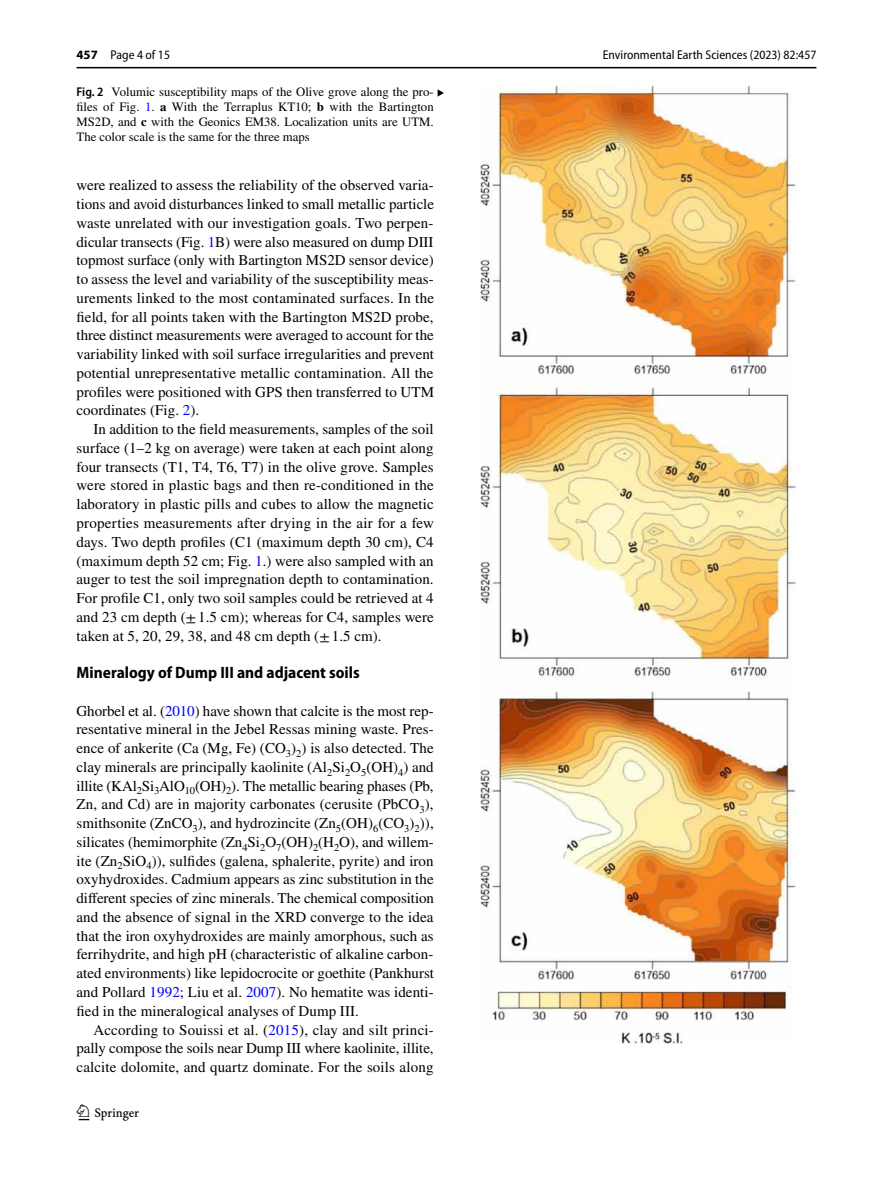
<style>
.page{position:relative;width:893px;height:1187px;background:#fff}
.page>*{position:absolute;margin:0;border:0;box-sizing:border-box;transform-origin:0 0}
.t1{font:22.5px "Springnew Regular 2";color:#000}
.t2{font:700 semi-condensed 16.5px "Myriad Pro";color:#000}
.t3{font:15px/18.8px "STIX";letter-spacing:.005em;color:#000;text-align:justify}
.t4{font:12.75px/15px "STIX";color:#000}
.t5{font:semi-condensed 12.75px "Myriad Pro";color:#000}
.s1{font-weight:700;font-stretch:normal}
.s2{font-family:"Myriad Pro";font-weight:600;font-stretch:semi-condensed}
.s3{font-family:"STIX Math";font-size:12px}
.s4{color:#00f}
.s5{font-weight:700}
</style>
<div class="page">
<hr style="left:77px;top:67px;width:739px;height:1px;background:#000">
<img style="left:480px;top:87px;width:315px;height:956px">
<p class="t5" style="left:77px;top:48px;width:95px"><span class="s1">457</span> Page 4 of 15</p>
<p class="t4" style="left:77px;top:85px;width:370px"><span class="s2">Fig. 2</span> Volumic susceptibility maps of the Olive grove along the pro- <span class="s3">▸ </span>files of Fig. <span class="s4">1</span>. <span class="s5">a</span> With the Terraplus KT10; <span class="s5">b</span> with the Bartington MS2D, and <span class="s5">c</span> with the Geonics EM38. Localization units are UTM.<br>The color scale is the same for the three maps</p>
<p class="t3" style="left:77px;top:177px;width:359px">were realized to assess the reliability of the observed varia&shy;tions and avoid disturbances linked to small metallic particle waste unrelated with our investigation goals. Two perpen&shy;dicular transects (Fig. <span class="s4">1</span>B) were also measured on dump DIII topmost surface (only with Bartington MS2D sensor device) to assess the level and variability of the susceptibility meas&shy;urements linked to the most contaminated surfaces. In the field, for all points taken with the Bartington MS2D probe, three distinct measurements were averaged to account for the variability linked with soil surface irregularities and prevent potential unrepresentative metallic contamination. All the profiles were positioned with GPS then transferred to UTM coordinates (Fig. <span class="s4">2</span>).</p>
<p class="t3" style="left:77px;top:421px;width:359px;text-indent:17px">In addition to the field measurements, samples of the soil surface (1–2 kg on average) were taken at each point along four transects (T1, T4, T6, T7) in the olive grove. Samples were stored in plastic bags and then re-conditioned in the laboratory in plastic pills and cubes to allow the magnetic properties measurements after drying in the air for a few days. Two depth profiles (C1 (maximum depth 30 cm), C4 (maximum depth 52 cm; Fig. <span class="s4">1</span>.) were also sampled with an auger to test the soil impregnation depth to contamination.<br>For profile C1, only two soil samples could be retrieved at 4 and 23 cm depth (±1.5 cm); whereas for C4, samples were taken at 5, 20, 29, 38, and 48 cm depth (±1.5 cm).</p>
<p class="t2" style="left:77px;top:663px;width:285px">Mineralogy of Dump III and adjacent soils</p>
<p class="t3" style="left:77px;top:702px;width:359px">Ghorbel et al. (<span class="s4">2010</span>) have shown that calcite is the most rep&shy;resentative mineral in the Jebel Ressas mining waste. Pres&shy;ence of ankerite (Ca (Mg, Fe) (CO<sub>3</sub>)<sub>2</sub>) is also detected. The clay minerals are principally kaolinite (Al<sub>2</sub>Si<sub>2</sub>O<sub>5</sub>(OH)<sub>4</sub>) and illite (KAl<sub>2</sub>Si<sub>3</sub>AlO<sub>10</sub>(OH)<sub>2</sub>). The metallic bearing phases (Pb, Zn, and Cd) are in majority carbonates (cerusite (PbCO<sub>3</sub>), smithsonite (ZnCO<sub>3</sub>), and hydrozincite (Zn<sub>5</sub>(OH)<sub>6</sub>(CO<sub>3</sub>)<sub>2</sub>)), silicates (hemimorphite (Zn<sub>4</sub>Si<sub>2</sub>O<sub>7</sub>(OH)<sub>2</sub>(H<sub>2</sub>O), and willem&shy;ite (Zn<sub>2</sub>SiO<sub>4</sub>)), sulfides (galena, sphalerite, pyrite) and iron oxyhydroxides. Cadmium appears as zinc substitution in the different species of zinc minerals. The chemical composition and the absence of signal in the XRD converge to the idea that the iron oxyhydroxides are mainly amorphous, such as ferrihydrite, and high pH (characteristic of alkaline carbon&shy;ated environments) like lepidocrocite or goethite (Pankhurst and Pollard <span class="s4">1992</span>; Liu et al. <span class="s4">2007</span>). No hematite was identi&shy;fied in the mineralogical analyses of Dump III.</p>
<p class="t3" style="left:77px;top:1021px;width:359px;text-indent:17px">According to Souissi et al. (<span class="s4">2015</span>), clay and silt princi&shy;pally compose the soils near Dump III where kaolinite, illite, calcite dolomite, and quartz dominate. For the soils along</p>
<h1 class="t1" style="left:79px;top:1104px;width:62px">1 3</h1>
<p class="t5" style="left:603px;top:48px;width:215px">Environmental Earth Sciences (2023) 82:457</p>
</div>
